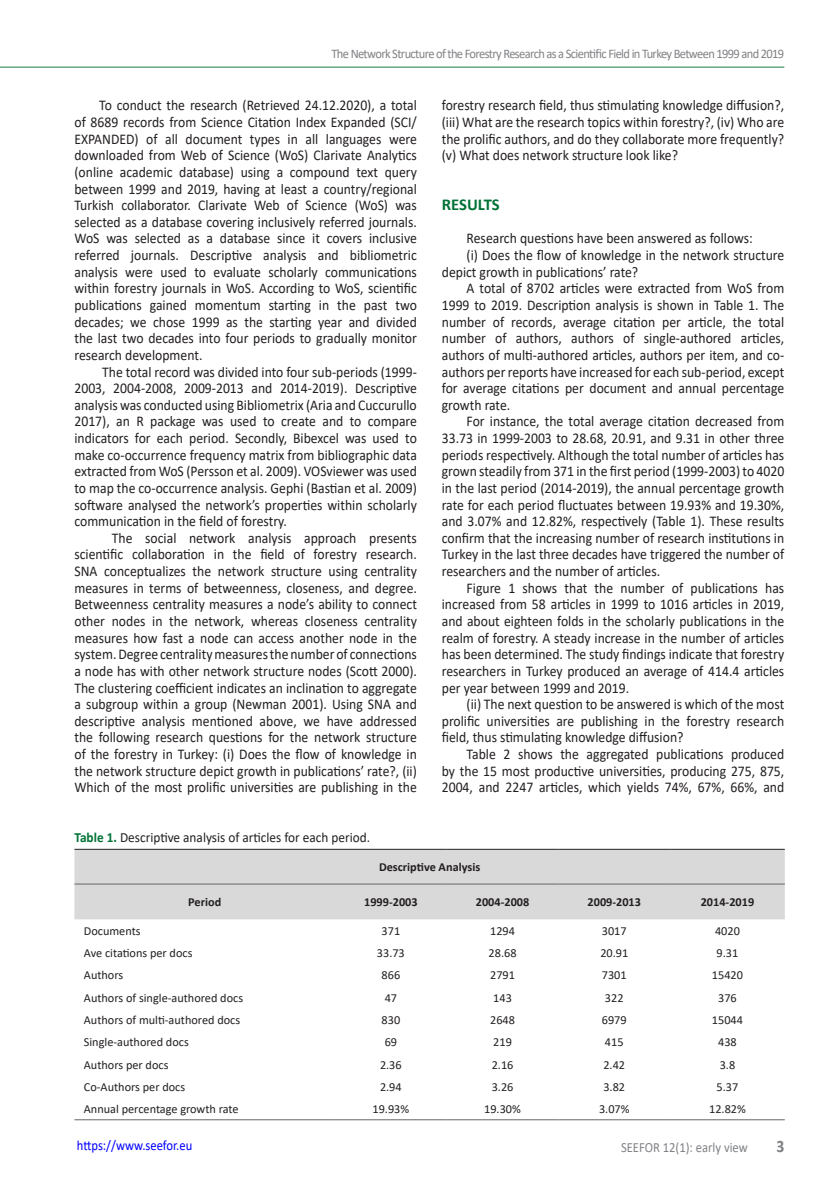
<style>
.page{position:relative;width:834px;height:1191px;background:#fff}
.page>*{position:absolute;margin:0;border:0;box-sizing:border-box;transform-origin:0 0}
.t1{font:700 17.5px "Calibri";color:#808285;scale:.9 1}
.Normal1{font:700 16.62px "Calibri";color:#007236}
.SEEFOR_Main-text{font:14.88px/16.6px "Calibri";color:#231f20;text-align:justify;scale:.92 1}
.t2{font:14px "Calibri";color:#231f20;scale:.95 1}
.t3{font:14px "Calibri";color:#00f;scale:.9 1}
.t4{font:14px "Calibri";color:#808285;scale:.9 1}
.t5{font:13.12px "Calibri";letter-spacing:-.05em;color:#808285;scale:.95 1}
.t6{font:12.25px "Calibri";color:#231f20}
.t7{font:700 12.25px "Calibri";color:#231f20}
.s1{font-weight:700;color:#007236}
</style>
<div class="page">
<hr style="left:0;top:67px;width:784px;height:1px;background:#4f9b70">
<div style="left:74px;top:850px;width:710px;height:68px;background:#d9d9d9"></div>
<svg style="left:75px;top:919px;width:709px;height:1px"></svg>
<hr style="left:74px;top:1119px;width:261px;height:1px;background:#666">
<hr style="left:335px;top:1119px;width:111px;height:1px;background:#666">
<hr style="left:446px;top:1119px;width:112px;height:1px;background:#666">
<hr style="left:558px;top:1119px;width:112px;height:1px;background:#666">
<hr style="left:670px;top:1119px;width:114px;height:1px;background:#666">
<hr style="left:74px;top:883px;width:261px;height:1px;background:#666">
<hr style="left:335px;top:883px;width:111px;height:1px;background:#666">
<hr style="left:446px;top:883px;width:112px;height:1px;background:#666">
<hr style="left:558px;top:883px;width:112px;height:1px;background:#666">
<hr style="left:670px;top:883px;width:114px;height:1px;background:#666">
<hr style="left:74px;top:918px;width:261px;height:1px;background:#d1d2d4">
<hr style="left:335px;top:918px;width:111px;height:1px;background:#d1d2d4">
<hr style="left:446px;top:918px;width:112px;height:1px;background:#d1d2d4">
<hr style="left:558px;top:918px;width:112px;height:1px;background:#d1d2d4">
<hr style="left:670px;top:918px;width:114px;height:1px;background:#d1d2d4">
<hr style="left:74px;top:849px;width:261px;height:1px;background:#231f20">
<hr style="left:335px;top:849px;width:111px;height:1px;background:#231f20">
<hr style="left:446px;top:849px;width:112px;height:1px;background:#231f20">
<hr style="left:558px;top:849px;width:112px;height:1px;background:#231f20">
<hr style="left:670px;top:849px;width:114px;height:1px;background:#231f20">
<p class="t5" style="left:331px;top:44px;width:478px">The Network Structure of the Forestry Research as a Scientific Field in Turkey Between 1999 and 2019</p>
<p class="SEEFOR_Main-text" style="left:74px;top:97px;width:374px;text-indent:25px">To conduct the research (Retrieved 24.12.2020), a total of 8689 records from Science Citation Index Expanded (SCI/ EXPANDED) of all document types in all languages were downloaded from Web of Science (WoS) Clarivate Analytics (online academic database) using a compound text query between 1999 and 2019, having at least a country/regional Turkish collaborator. Clarivate Web of Science (WoS) was selected as a database covering inclusively referred journals.<br>WoS was selected as a database since it covers inclusive referred journals. Descriptive analysis and bibliometric analysis were used to evaluate scholarly communications within forestry journals in WoS. According to WoS, scientific publications gained momentum starting in the past two decades; we chose 1999 as the starting year and divided the last two decades into four periods to gradually monitor research development.</p>
<p class="SEEFOR_Main-text" style="left:74px;top:363px;width:374px;text-indent:28px">The total record was divided into four sub-periods (1999- 2003, 2004-2008, 2009-2013 and 2014-2019). Descriptive analysis was conducted using Bibliometrix (Aria and Cuccurullo 2017), an R package was used to create and to compare indicators for each period. Secondly, Bibexcel was used to make co-occurrence frequency matrix from bibliographic data extracted from WoS (Persson et al. 2009). VOSviewer was used to map the co-occurrence analysis. Gephi (Bastian et al. 2009) software analysed the network’s properties within scholarly communication in the field of forestry.</p>
<p class="SEEFOR_Main-text" style="left:74px;top:529px;width:374px;text-indent:37px">The social network analysis approach presents scientific collaboration in the field of forestry research.<br>SNA conceptualizes the network structure using centrality measures in terms of betweenness, closeness, and degree.<br>Betweenness centrality measures a node’s ability to connect other nodes in the network, whereas closeness centrality measures how fast a node can access another node in the system. Degree centrality measures the number of connections a node has with other network structure nodes (Scott 2000).<br>The clustering coefficient indicates an inclination to aggregate a subgroup within a group (Newman 2001). Using SNA and descriptive analysis mentioned above, we have addressed the following research questions for the network structure of the forestry in Turkey: (i) Does the flow of knowledge in the network structure depict growth in publications’ rate?, (ii)<br>Which of the most prolific universities are publishing in the</p>
<p class="t2" style="left:74px;top:828px;width:313px"><span class="s1">Table 1.</span> Descriptive analysis of articles for each period.</p>
<p class="SEEFOR_Main-text" style="left:441px;top:97px;width:373px">forestry research field, thus stimulating knowledge diffusion?, (iii) What are the research topics within forestry?, (iv) Who are the prolific authors, and do they collaborate more frequently? (v) What does network structure look like?</p>
<p class="Normal1" style="left:441px;top:193px;width:59px">RESULTS</p>
<p class="SEEFOR_Main-text" style="left:466px;top:230px;width:313px">Research questions have been answered as follows:</p>
<p class="SEEFOR_Main-text" style="left:441px;top:246px;width:374px;text-indent:25px">(i) Does the flow of knowledge in the network structure depict growth in publications’ rate?</p>
<p class="SEEFOR_Main-text" style="left:441px;top:280px;width:374px;text-indent:25px">A total of 8702 articles were extracted from WoS from 1999 to 2019. Description analysis is shown in Table 1. The number of records, average citation per article, the total number of authors, authors of single-authored articles, authors of multi-authored articles, authors per item, and co&shy;authors per reports have increased for each sub-period, except for average citations per document and annual percentage growth rate.</p>
<p class="SEEFOR_Main-text" style="left:441px;top:413px;width:374px;text-indent:25px">For instance, the total average citation decreased from 33.73 in 1999-2003 to 28.68, 20.91, and 9.31 in other three periods respectively. Although the total number of articles has grown steadily from 371 in the first period (1999-2003) to 4020 in the last period (2014-2019), the annual percentage growth rate for each period fluctuates between 19.93% and 19.30%, and 3.07% and 12.82%, respectively (Table 1). These results confirm that the increasing number of research institutions in Turkey in the last three decades have triggered the number of researchers and the number of articles.</p>
<p class="SEEFOR_Main-text" style="left:441px;top:579px;width:374px;text-indent:25px">Figure 1 shows that the number of publications has increased from 58 articles in 1999 to 1016 articles in 2019, and about eighteen folds in the scholarly publications in the realm of forestry. A steady increase in the number of articles has been determined. The study findings indicate that forestry researchers in Turkey produced an average of 414.4 articles per year between 1999 and 2019.</p>
<p class="SEEFOR_Main-text" style="left:441px;top:695px;width:373px;text-indent:25px">(ii) The next question to be answered is which of the most prolific universities are publishing in the forestry research field, thus stimulating knowledge diffusion?</p>
<p class="SEEFOR_Main-text" style="left:441px;top:745px;width:374px;text-indent:25px">Table 2 shows the aggregated publications produced by the 15 most productive universities, producing 275, 875, 2004, and 2247 articles, which yields 74%, 67%, 66%, and</p>
<p class="t7" style="left:379px;top:858px;width:103px">Descriptive Analysis</p>
<p class="t7" style="left:188px;top:893px;width:35px">Period</p>
<p class="t7" style="left:364px;top:893px;width:55px">1999-2003</p>
<p class="t7" style="left:476px;top:893px;width:55px">2004-2008</p>
<p class="t7" style="left:587px;top:893px;width:55px">2009-2013</p>
<p class="t7" style="left:700px;top:893px;width:55px">2014-2019</p>
<p class="t6" style="left:84px;top:922px;width:58px">Documents</p>
<p class="t6" style="left:381px;top:922px;width:20px">371</p>
<p class="t6" style="left:490px;top:922px;width:26px">1294</p>
<p class="t6" style="left:601px;top:922px;width:26px">3017</p>
<p class="t6" style="left:715px;top:922px;width:26px">4020</p>
<p class="t6" style="left:84px;top:944px;width:110px">Ave citations per docs</p>
<p class="t6" style="left:377px;top:944px;width:29px">33.73</p>
<p class="t6" style="left:488px;top:944px;width:29px">28.68</p>
<p class="t6" style="left:600px;top:944px;width:29px">20.91</p>
<p class="t6" style="left:716px;top:944px;width:23px">9.31</p>
<p class="t6" style="left:84px;top:966px;width:41px">Authors</p>
<p class="t6" style="left:381px;top:966px;width:20px">866</p>
<p class="t6" style="left:490px;top:966px;width:26px">2791</p>
<p class="t6" style="left:601px;top:966px;width:26px">7301</p>
<p class="t6" style="left:711px;top:966px;width:33px">15420</p>
<p class="t6" style="left:84px;top:989px;width:161px">Authors of single-authored docs</p>
<p class="t6" style="left:384px;top:989px;width:14px">47</p>
<p class="t6" style="left:493px;top:989px;width:20px">143</p>
<p class="t6" style="left:605px;top:989px;width:20px">322</p>
<p class="t6" style="left:718px;top:989px;width:20px">376</p>
<p class="t6" style="left:84px;top:1011px;width:158px">Authors of multi-authored docs</p>
<p class="t6" style="left:381px;top:1011px;width:20px">830</p>
<p class="t6" style="left:490px;top:1011px;width:26px">2648</p>
<p class="t6" style="left:601px;top:1011px;width:26px">6979</p>
<p class="t6" style="left:711px;top:1011px;width:33px">15044</p>
<p class="t6" style="left:84px;top:1033px;width:106px">Single-authored docs</p>
<p class="t6" style="left:384px;top:1033px;width:14px">69</p>
<p class="t6" style="left:493px;top:1033px;width:20px">219</p>
<p class="t6" style="left:605px;top:1033px;width:20px">415</p>
<p class="t6" style="left:718px;top:1033px;width:20px">438</p>
<p class="t6" style="left:84px;top:1056px;width:86px">Authors per docs</p>
<p class="t6" style="left:380px;top:1056px;width:23px">2.36</p>
<p class="t6" style="left:491px;top:1056px;width:23px">2.16</p>
<p class="t6" style="left:603px;top:1056px;width:23px">2.42</p>
<p class="t6" style="left:719px;top:1056px;width:17px">3.8</p>
<p class="t6" style="left:84px;top:1078px;width:103px">Co-Authors per docs</p>
<p class="t6" style="left:380px;top:1078px;width:23px">2.94</p>
<p class="t6" style="left:491px;top:1078px;width:23px">3.26</p>
<p class="t6" style="left:603px;top:1078px;width:23px">3.82</p>
<p class="t6" style="left:716px;top:1078px;width:23px">5.37</p>
<p class="t6" style="left:84px;top:1100px;width:156px">Annual percentage growth rate</p>
<p class="t6" style="left:372px;top:1100px;width:38px">19.93%</p>
<p class="t6" style="left:484px;top:1100px;width:38px">19.30%</p>
<p class="t6" style="left:599px;top:1100px;width:32px">3.07%</p>
<p class="t6" style="left:709px;top:1100px;width:38px">12.82%</p>
<p class="t3" style="left:77px;top:1135px;width:130px">https://www.seefor.eu</p>
<p class="t4" style="left:621px;top:1137px;width:142px">SEEFOR 12(1): early view</p>
<p class="t1" style="left:776px;top:1134px;width:10px">3</p>
</div>
